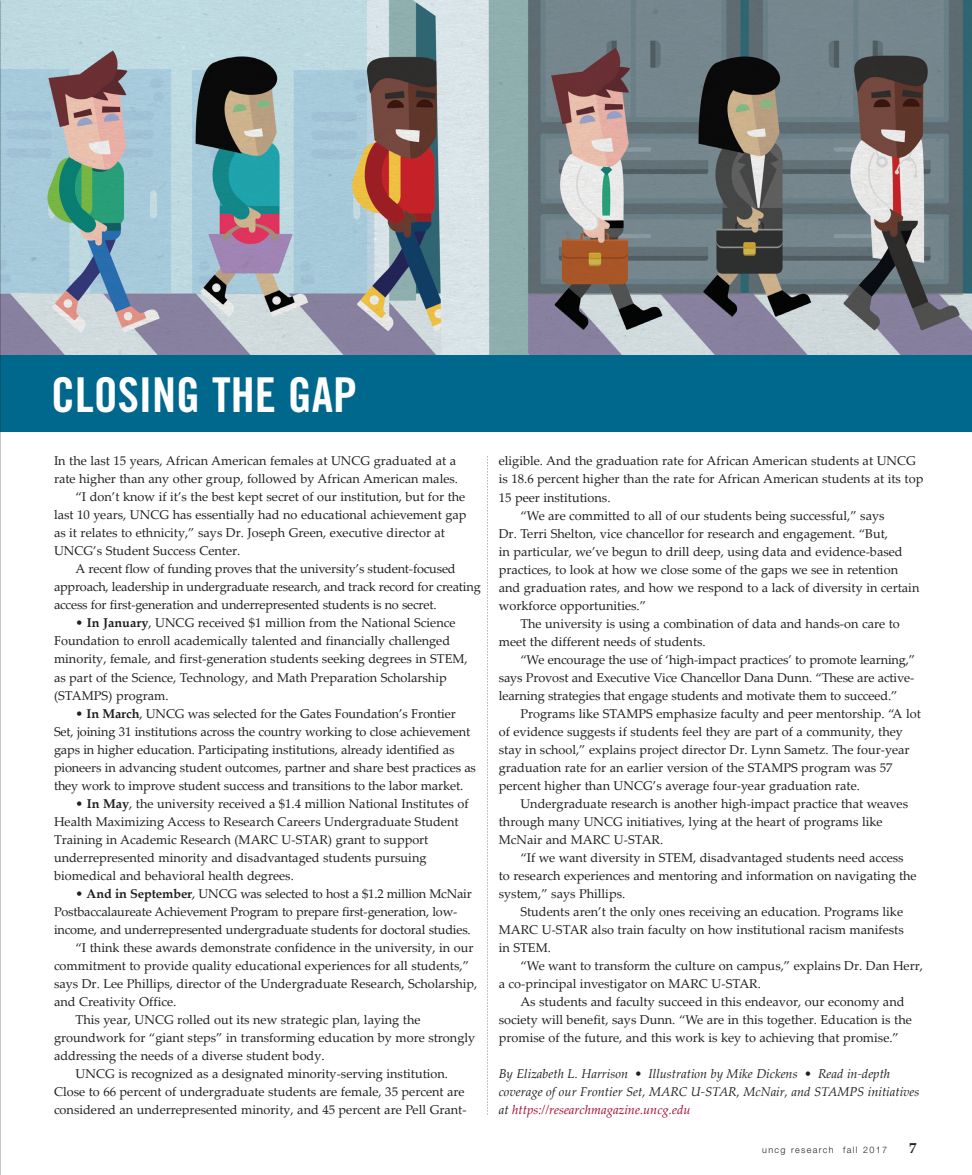
<style>
.page{position:relative;width:972px;height:1175px;background:#fff}
.page>*{position:absolute;margin:0;border:0;box-sizing:border-box;transform-origin:0 0}
.t1{font:48px "Trade Gothic Bold Cond Twenty";color:#fff}
.t2{font:700 15px "Palatino Linotype";color:#231f20}
.t3{font:12.75px/18px "Palatino Linotype";color:#231f20}
.t4{font:italic 12.75px/18px "Palatino Linotype";color:#231f20}
.t5{font:300 9px "Helvetica Neue LT Std";letter-spacing:.15em;color:#231f20}
.s1{font-weight:700}
.s2{color:#a00a2f}
</style>
<div class="page">
<img style="left:1px;top:0;width:971px;height:355px">
<div style="left:0;top:355px;width:972px;height:76px;background:#00688c"></div>
<img style="left:0;top:0;width:1px;height:548px">
<svg style="left:487px;top:456px;width:1px;height:658px"></svg>
<h1 class="t1" style="left:51px;top:366px;width:308px">CLOSING THE GAP</h1>
<p class="t3" style="left:54px;top:451px;width:404px">In the last 15 years, African American females at UNCG graduated at a</p>
<p class="t3" style="left:54px;top:469px;width:406px">rate higher than any other group, followed by African American males.</p>
<p class="t3" style="left:76px;top:487px;width:391px">“I don’t know if it’s the best kept secret of our institution, but for the</p>
<p class="t3" style="left:54px;top:505px;width:414px">last 10 years, UNCG has essentially had no educational achievement gap</p>
<p class="t3" style="left:54px;top:523px;width:393px">as it relates to ethnicity,” says Dr. Joseph Green, executive director at</p>
<p class="t3" style="left:54px;top:541px;width:188px">UNCG’s Student Success Center.</p>
<p class="t3" style="left:76px;top:559px;width:382px">A recent flow of funding proves that the university’s student-focused</p>
<p class="t3" style="left:54px;top:577px;width:428px">approach, leadership in undergraduate research, and track record for creating</p>
<p class="t3" style="left:54px;top:595px;width:384px">access for first-generation and underrepresented students is no secret.</p>
<p class="t3" style="left:54px;top:613px;width:415px;text-indent:22px">• <span class="s1">In January</span>, UNCG received $1 million from the National Science Foundation to enroll academically talented and financially challenged minority, female, and first-generation students seeking degrees in STEM, as part of the Science, Technology, and Math Preparation Scholarship (STAMPS) program.</p>
<p class="t3" style="left:54px;top:703px;width:423px;text-indent:22px">• <span class="s1">In March</span>, UNCG was selected for the Gates Foundation’s Frontier Set, joining 31 institutions across the country working to close achievement gaps in higher education. Participating institutions, already identified as pioneers in advancing student outcomes, partner and share best practices as they work to improve student success and transitions to the labor market.</p>
<p class="t3" style="left:54px;top:793px;width:416px;text-indent:22px">• <span class="s1">In May</span>, the university received a $1.4 million National Institutes of Health Maximizing Access to Research Careers Undergraduate Student Training in Academic Research (MARC U-STAR) grant to support underrepresented minority and disadvantaged students pursuing biomedical and behavioral health degrees.</p>
<p class="t3" style="left:76px;top:883px;width:398px">• <span class="s1">And in September</span>, UNCG was selected to host a $1.2 million McNair</p>
<p class="t3" style="left:54px;top:901px;width:405px">Postbaccalaureate Achievement Program to prepare first-generation, low-</p>
<p class="t3" style="left:54px;top:919px;width:418px">income, and underrepresented undergraduate students for doctoral studies.</p>
<p class="t3" style="left:76px;top:937px;width:399px">“I think these awards demonstrate confidence in the university, in our</p>
<p class="t3" style="left:54px;top:955px;width:417px">commitment to provide quality educational experiences for all students,”</p>
<p class="t3" style="left:54px;top:973px;width:425px">says Dr. Lee Phillips, director of the Undergraduate Research, Scholarship,</p>
<p class="t3" style="left:54px;top:991px;width:124px">and Creativity Office.</p>
<p class="t3" style="left:76px;top:1009px;width:346px">This year, UNCG rolled out its new strategic plan, laying the</p>
<p class="t3" style="left:54px;top:1027px;width:423px">groundwork for “giant steps” in transforming education by more strongly</p>
<p class="t3" style="left:54px;top:1045px;width:272px">addressing the needs of a diverse student body.</p>
<p class="t3" style="left:76px;top:1063px;width:374px">UNCG is recognized as a designated minority-serving institution.</p>
<p class="t3" style="left:54px;top:1081px;width:412px">Close to 66 percent of undergraduate students are female, 35 percent are</p>
<p class="t3" style="left:54px;top:1099px;width:414px">considered an underrepresented minority, and 45 percent are Pell Grant-</p>
<p class="t3" style="left:499px;top:451px;width:419px">eligible. And the graduation rate for African American students at UNCG</p>
<p class="t3" style="left:499px;top:469px;width:426px">is 18.6 percent higher than the rate for African American students at its top</p>
<p class="t3" style="left:499px;top:487px;width:113px">15 peer institutions.</p>
<p class="t3" style="left:520px;top:505px;width:366px">“We are committed to all of our students being successful,” says</p>
<p class="t3" style="left:499px;top:523px;width:391px">Dr. Terri Shelton, vice chancellor for research and engagement. “But,</p>
<p class="t3" style="left:499px;top:541px;width:405px">in particular, we’ve begun to drill deep, using data and evidence-based</p>
<p class="t3" style="left:499px;top:559px;width:401px">practices, to look at how we close some of the gaps we see in retention</p>
<p class="t3" style="left:499px;top:577px;width:422px">and graduation rates, and how we respond to a lack of diversity in certain</p>
<p class="t3" style="left:499px;top:595px;width:149px">workforce opportunities.”</p>
<p class="t3" style="left:520px;top:613px;width:381px">The university is using a combination of data and hands-on care to</p>
<p class="t3" style="left:499px;top:631px;width:209px">meet the different needs of students.</p>
<p class="t3" style="left:520px;top:649px;width:396px">“We encourage the use of ‘high-impact practices’ to promote learning,”</p>
<p class="t3" style="left:499px;top:667px;width:417px">says Provost and Executive Vice Chancellor Dana Dunn. “These are active-</p>
<p class="t3" style="left:499px;top:685px;width:400px">learning strategies that engage students and motivate them to succeed.”</p>
<p class="t3" style="left:520px;top:703px;width:402px">Programs like STAMPS emphasize faculty and peer mentorship. “A lot</p>
<p class="t3" style="left:499px;top:721px;width:406px">of evidence suggests if students feel they are part of a community, they</p>
<p class="t3" style="left:499px;top:739px;width:412px">stay in school,” explains project director Dr. Lynn Sametz. The four-year</p>
<p class="t3" style="left:499px;top:758px;width:395px">graduation rate for an earlier version of the STAMPS program was 57</p>
<p class="t3" style="left:499px;top:776px;width:363px">percent higher than UNCG’s average four-year graduation rate.</p>
<p class="t3" style="left:520px;top:794px;width:389px">Undergraduate research is another high-impact practice that weaves</p>
<p class="t3" style="left:499px;top:812px;width:385px">through many UNCG initiatives, lying at the heart of programs like</p>
<p class="t3" style="left:499px;top:830px;width:166px">McNair and MARC U-STAR.</p>
<p class="t3" style="left:520px;top:848px;width:385px">“If we want diversity in STEM, disadvantaged students need access</p>
<p class="t3" style="left:499px;top:866px;width:419px">to research experiences and mentoring and information on navigating the</p>
<p class="t3" style="left:499px;top:884px;width:128px">system,” says Phillips.</p>
<p class="t3" style="left:520px;top:902px;width:384px">Students aren’t the only ones receiving an education. Programs like</p>
<p class="t3" style="left:499px;top:920px;width:406px">MARC U-STAR also train faculty on how institutional racism manifests</p>
<p class="t3" style="left:499px;top:938px;width:54px">in STEM.</p>
<p class="t3" style="left:520px;top:956px;width:404px">“We want to transform the culture on campus,” explains Dr. Dan Herr,</p>
<p class="t3" style="left:499px;top:974px;width:264px">a co-principal investigator on MARC U-STAR.</p>
<p class="t3" style="left:520px;top:992px;width:386px">As students and faculty succeed in this endeavor, our economy and</p>
<p class="t3" style="left:499px;top:1010px;width:415px">society will benefit, says Dunn. “We are in this together. Education is the</p>
<p class="t3" style="left:499px;top:1028px;width:402px">promise of the future, and this work is key to achieving that promise.”</p>
<p class="t4" style="left:499px;top:1064px;width:422px">By Elizabeth L. Harrison • Illustration by Mike Dickens • Read in-depth coverage of our Frontier Set, MARC U-STAR, McNair, and STAMPS initiatives at <span class="s2">https://researchmagazine.uncg.edu</span></p>
<p class="t5" style="left:762px;top:1144px;width:126px">uncg research fall 2017</p>
<p class="t2" style="left:909px;top:1137px;width:9px">7</p>
</div>
